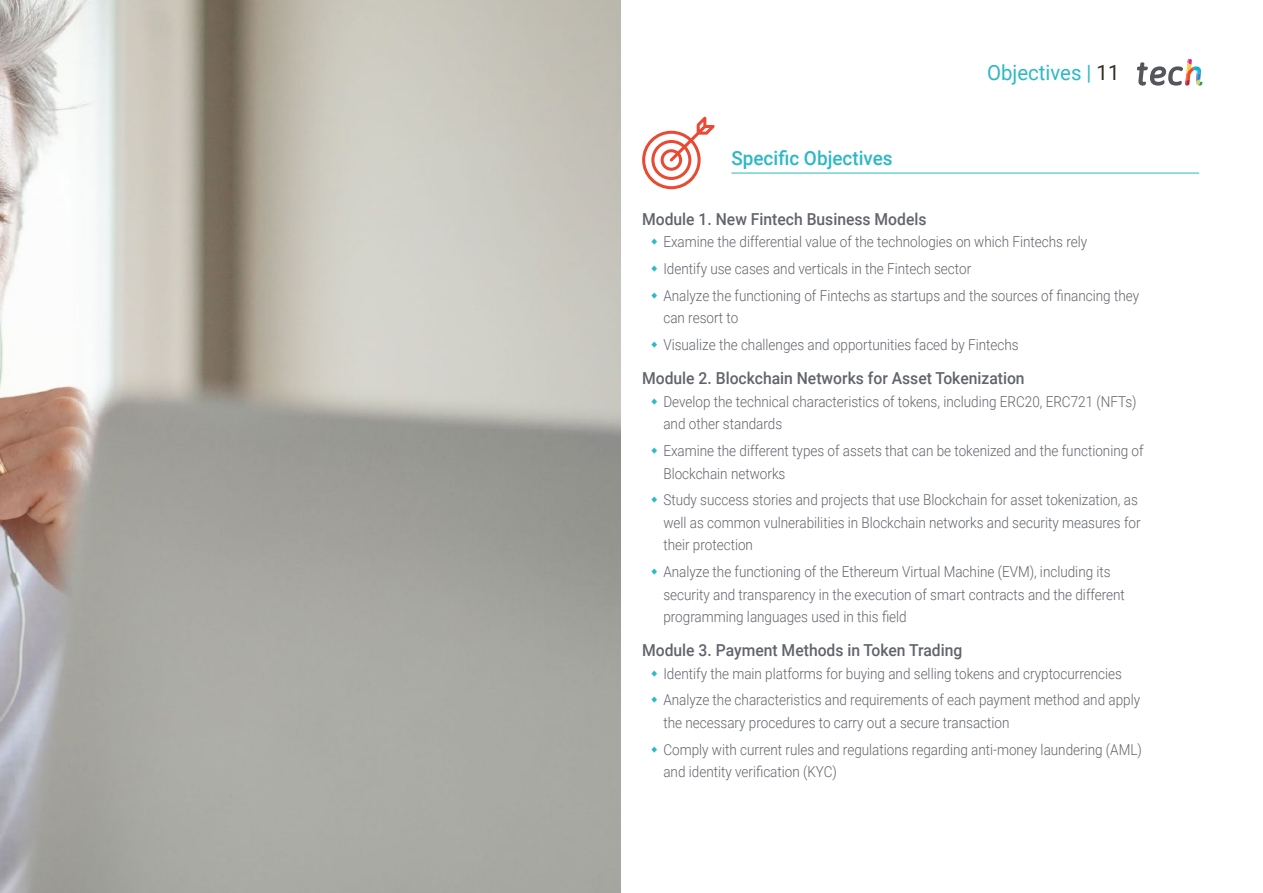
<style>
.page{position:relative;width:1263px;height:893px;background:#fff}
.page>*{position:absolute;margin:0;border:0;box-sizing:border-box;transform-origin:0 0}
.t1{font:21px "Roboto";color:#2db8c5}
.t2{font:500 19.5px "Roboto";color:#2db8c5}
.t3{font:500 16.5px "Roboto";color:#61646a;scale:.95 1}
.t4{font:300 15px/22.5px "Roboto";color:#61646a;scale:.9 1}
.s1{color:#312e20}
</style>
<div class="page">
<svg style="left:1137px;top:59px;width:65px;height:27px"></svg>
<hr style="left:731px;top:173px;width:468px;height:1px;background:#2db8c5">
<svg style="left:642px;top:117px;width:73px;height:72px"></svg>
<img style="left:0;top:0;width:621px;height:893px">
<h2 class="t2" style="left:731px;top:144px;width:163px">Specific Objectives</h2>
<h1 class="t1" style="left:987px;top:57px;width:134px">Objectives | <span class="s1">11</span></h1>
<p class="t3" style="left:642px;top:208px;width:301px">Module 1. New Fintech Business Models</p>
<p class="t4" style="left:663px;top:228px;width:530px;line-height:26.7px">Examine the differential value of the technologies on which Fintechs rely<br>Identify use cases and verticals in the Fintech sector<br>Analyze the functioning of Fintechs as startups and the sources of financing they</p>
<p class="t4" style="left:663px;top:304px;width:396px;line-height:26.7px">can resort to<br>Visualize the challenges and opportunities faced by Fintechs</p>
<p class="t3" style="left:642px;top:367px;width:404px">Module 2. Blockchain Networks for Asset Tokenization</p>
<p class="t4" style="left:663px;top:390px;width:527px">Develop the technical characteristics of tokens, including ERC20, ERC721 (NFTs) and other standards</p>
<p class="t4" style="left:663px;top:439px;width:535px">Examine the different types of assets that can be tokenized and the functioning of<br>Blockchain networks</p>
<p class="t4" style="left:663px;top:488px;width:532px">Study success stories and projects that use Blockchain for asset tokenization, as well as common vulnerabilities in Blockchain networks and security measures for their protection</p>
<p class="t4" style="left:663px;top:560px;width:514px">Analyze the functioning of the Ethereum Virtual Machine (EVM), including its security and transparency in the execution of smart contracts and the different programming languages used in this field</p>
<p class="t3" style="left:642px;top:639px;width:338px">Module 3. Payment Methods in Token Trading</p>
<p class="t4" style="left:663px;top:659px;width:531px;line-height:26.7px">Identify the main platforms for buying and selling tokens and cryptocurrencies<br>Analyze the characteristics and requirements of each payment method and apply</p>
<p class="t4" style="left:663px;top:709px;width:533px;line-height:26.7px">the necessary procedures to carry out a secure transaction<br>Comply with current rules and regulations regarding anti-money laundering (AML)</p>
<p class="t4" style="left:663px;top:760px;width:194px">and identity verification (KYC)</p>
</div>
